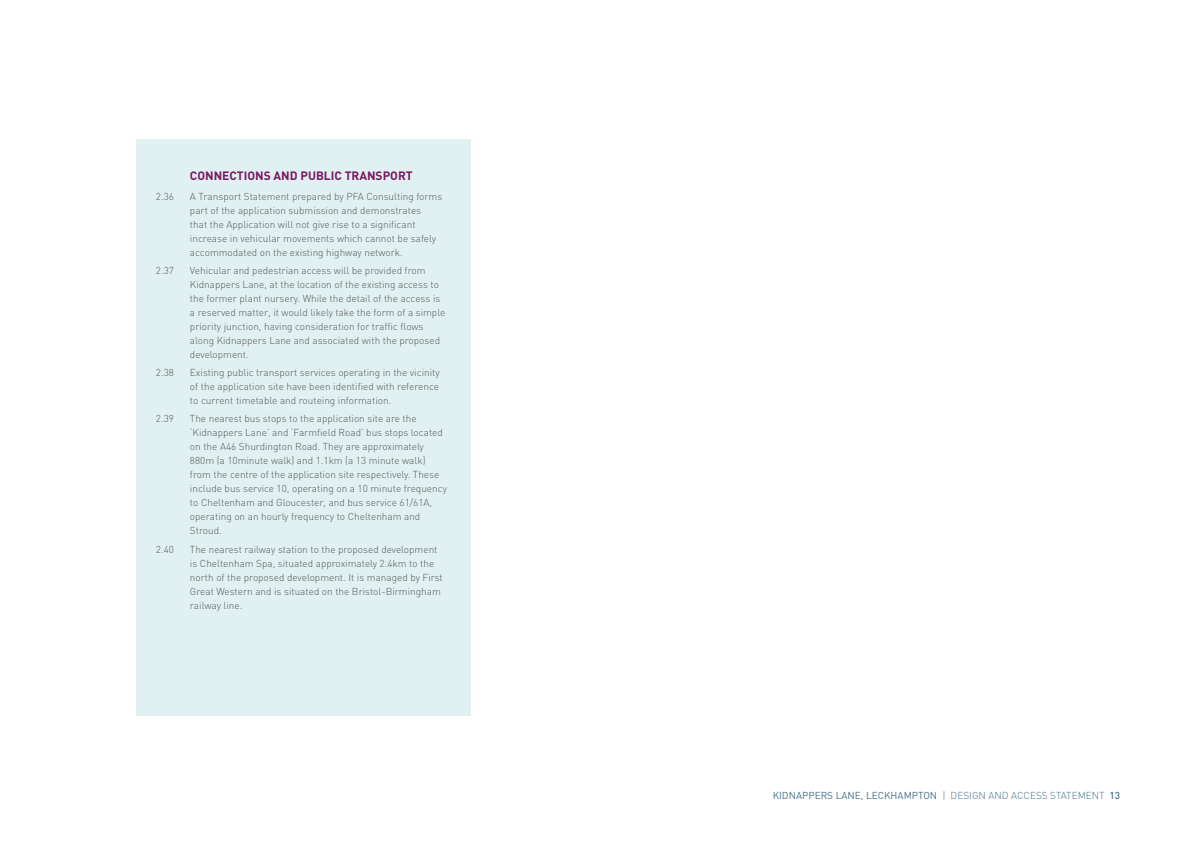
<style>
.page{position:relative;width:1191px;height:842px;background:#fff}
.page>*{position:absolute;margin:0;border:0;box-sizing:border-box;transform-origin:0 0}
.t1{font:700 12px "DIN";color:#7b1763}
.t2{font:300 10px/14px "DIN";color:#575756}
.t3{font:10px "DIN";color:#45728d}
.s1{font-weight:300}
.s2{font-weight:500}
</style>
<div class="page">
<div style="left:136px;top:139px;width:334px;height:576px;background:#e1f1f2"></div>
<p class="t1" style="left:190px;top:167px;width:224px">CONNECTIONS AND PUBLIC TRANSPORT</p>
<p class="t2" style="left:156px;top:189px;width:20px">2.36</p>
<p class="t2" style="left:190px;top:189px;width:254px">A Transport Statement prepared by PFA Consulting forms part of the application submission and demonstrates<br>that the Application will not give rise to a significant increase in vehicular movements which cannot be safely accommodated on the existing highway network.</p>
<p class="t2" style="left:156px;top:263px;width:20px">2.37</p>
<p class="t2" style="left:190px;top:263px;width:257px">Vehicular and pedestrian access will be provided from Kidnappers Lane, at the location of the existing access to the former plant nursery. While the detail of the access is a reserved matter, it would likely take the form of a simple priority junction, having consideration for traffic flows along Kidnappers Lane and associated with the proposed development.</p>
<p class="t2" style="left:156px;top:365px;width:20px">2.38</p>
<p class="t2" style="left:190px;top:365px;width:251px;text-align:justify">Existing public transport services operating in the vicinity of the application site have been identified with reference to current timetable and routeing information.</p>
<p class="t2" style="left:156px;top:411px;width:20px">2.39</p>
<p class="t2" style="left:190px;top:411px;width:258px">The nearest bus stops to the application site are the ‘Kidnappers Lane’ and ‘Farmfield Road’ bus stops located on the A46 Shurdington Road. They are approximately 880m (a 10minute walk) and 1.1km (a 13 minute walk) from the centre of the application site respectively. These include bus service 10, operating on a 10 minute frequency to Cheltenham and Gloucester, and bus service 61/61A, operating on an hourly frequency to Cheltenham and Stroud.</p>
<p class="t2" style="left:156px;top:542px;width:20px">2.40</p>
<p class="t2" style="left:190px;top:542px;width:254px">The nearest railway station to the proposed development is Cheltenham Spa, situated approximately 2.4km to the north of the proposed development. It is managed by First Great Western and is situated on the Bristol-Birmingham railway line.</p>
<p class="t3" style="left:772px;top:790px;width:349px">KIDNAPPERS LANE, LECKHAMPTON <span class="s1">| DESIGN AND ACCESS STATEMENT</span> <span class="s2">13</span></p>
</div>
